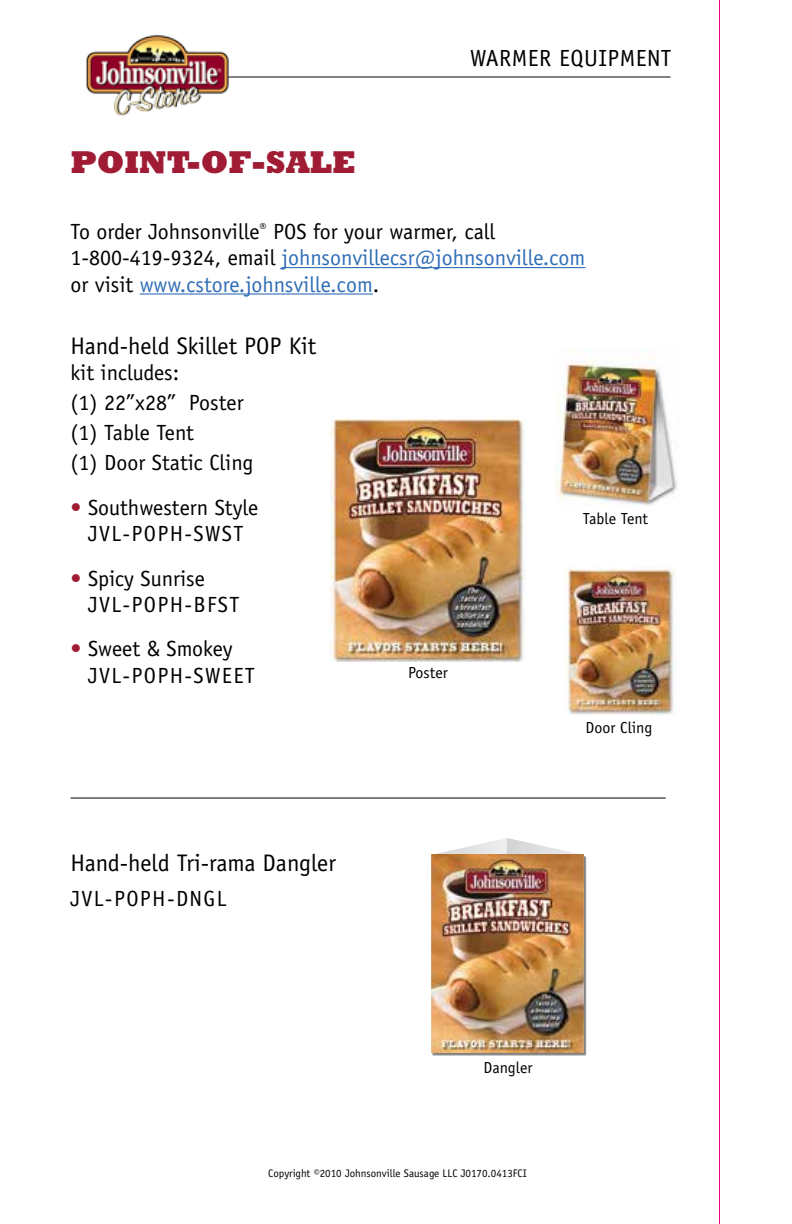
<style>
.page{position:relative;width:792px;height:1224px;background:#fff}
.page>*{position:absolute;margin:0;border:0;box-sizing:border-box;transform-origin:0 0}
.t1{font:800 32px "Rockwell";color:#9f1c34}
.t2{font:24px "Officina Sans";color:#000}
.t3{font:23.4px "Officina Sans";letter-spacing:.02em;color:#000}
.t4{font:22px/26.4px "Officina Sans";color:#000}
.t5{font:22px/26.4px "Officina Sans";letter-spacing:.03em;color:#000}
.t6{font:22px/26.4px "Officina Sans";letter-spacing:.06em;color:#000}
.t7{font:16px "Officina Sans";color:#000}
.t8{font:11px "Officina Sans";color:#000}
.s1{color:#306db6}
.s2{color:#9f1c34}
</style>
<div class="page">
<img style="left:555px;top:348px;width:122px;height:158px">
<img style="left:566px;top:567px;width:110px;height:148px">
<img style="left:330px;top:419px;width:195px;height:243px">
<hr style="left:719px;top:0;width:1px;height:1224px;background:#ec008c">
<hr style="left:70px;top:798px;width:596px;height:1px;background:#000">
<hr style="left:282px;top:267px;width:304px;height:1px;background:#306db6">
<hr style="left:140px;top:293px;width:233px;height:2px;background:#306db6">
<div style="left:432px;top:839px;width:154px;height:217px;background:#000;opacity:.5"></div>
<svg style="left:431px;top:838px;width:152px;height:17px"></svg>
<img style="left:431px;top:855px;width:152px;height:198px">
<hr style="left:104px;top:76px;width:567px;height:2px;background:#000">
<img style="left:86px;top:35px;width:153px;height:81px">
<h1 class="t1" style="left:70px;top:142px;width:287px">POINT-OF-SALE</h1>
<p class="t3" style="left:470px;top:44px;width:114px">WARM ER EQUIPM</p>
<p class="t3" style="left:636px;top:44px;width:24px">ENT</p>
<p class="t4" style="left:70px;top:218px;width:517px">To order Johnsonville<sup>®</sup> POS for your warmer, call<br>1-800-419-9324, email <span class="s1">johnsonvillecsr@johnsonville.com </span>or visit <span class="s1">www.cstore.johnsville.com</span>.</p>
<p class="t2" style="left:70px;top:332px;width:247px">Hand-held Skillet POP Kit</p>
<p class="t4" style="left:70px;top:358px;width:184px;line-height:30px">kit includes:<br>(1) 22”x28” Poster (1) Table Tent<br>(1) Door Static Cling</p>
<p class="t4" style="left:70px;top:494px;width:189px;text-align:center"><span class="s2">•</span> Southwestern Style<br>JVL-POPH-SWST</p>
<p class="t6" style="left:88px;top:565px;width:142px;text-indent:-18px"><span class="s2">•</span> Spicy Sunrise<br>JVL-POPH-BFST</p>
<p class="t5" style="left:88px;top:636px;width:168px;text-indent:-18px"><span class="s2">•</span> Sweet &amp; Smokey<br>JVL-POPH-SWEET</p>
<p class="t2" style="left:70px;top:849px;width:267px">Hand-held Tri-rama Dangler</p>
<p class="t4" style="left:70px;top:886px;width:157px">JVL-POPH-DNGL</p>
<p class="t7" style="left:408px;top:663px;width:41px">Poster</p>
<p class="t7" style="left:583px;top:509px;width:67px">Table Tent</p>
<p class="t7" style="left:586px;top:718px;width:68px">Door Cling</p>
<p class="t7" style="left:484px;top:1058px;width:50px">Dangler</p>
<p class="t8" style="left:268px;top:1167px;width:255px">Copyright ©2010 Johnsonville Sausage LLC J0170.0413FCI</p>
</div>
